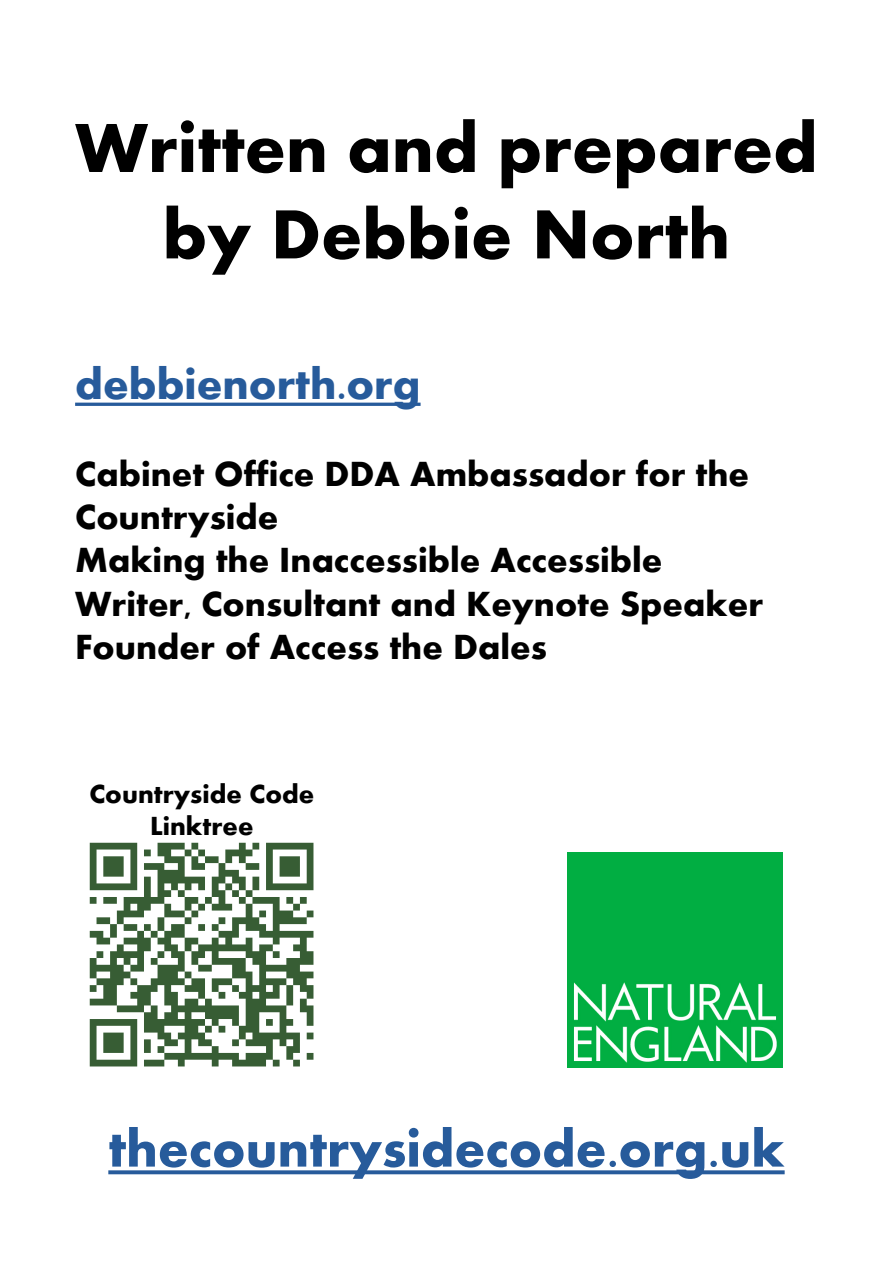
<style>
.page{position:relative;width:893px;height:1263px;background:#fff}
.page>*{position:absolute;margin:0;border:0;box-sizing:border-box;transform-origin:0 0}
.t1{font:700 72px/86.4px "Aharoni";color:#000;text-align:center}
.t2{font:700 54px "Aharoni";color:#275b9b}
.t3{font:700 45px "Aharoni";color:#275b9b}
.t4{font:700 36px/43.2px "Aharoni";color:#000}
.t5{font:700 27px/32.4px "Aharoni";color:#000;text-align:center}
</style>
<div class="page">
<hr style="left:75px;top:403px;width:346px;height:3px;background:#275b9b">
<svg style="left:108px;top:1170px;width:677px;height:4px;background:#3969a3"></svg>
<img style="left:89px;top:842px;width:225px;height:225px">
<img style="left:568px;top:853px;width:214px;height:214px">
<h1 class="t1" style="left:75px;top:111px;width:744px">Written and prepared by Debbie North</h1>
<p class="t3" style="left:75px;top:366px;width:347px">debbienorth.org</p>
<p class="t4" style="left:75px;top:456px;width:689px">Cabinet Office DDA Ambassador for the<br>Countryside<br>Making the Inaccessible Accessible<br>Writer, Consultant and Keynote Speaker<br>Founder of Access the Dales</p>
<p class="t5" style="left:89px;top:780px;width:226px">Countryside Code<br>Linktree</p>
<h2 class="t2" style="left:108px;top:1127px;width:678px">thecountrysidecode.org.uk</h2>
</div>
